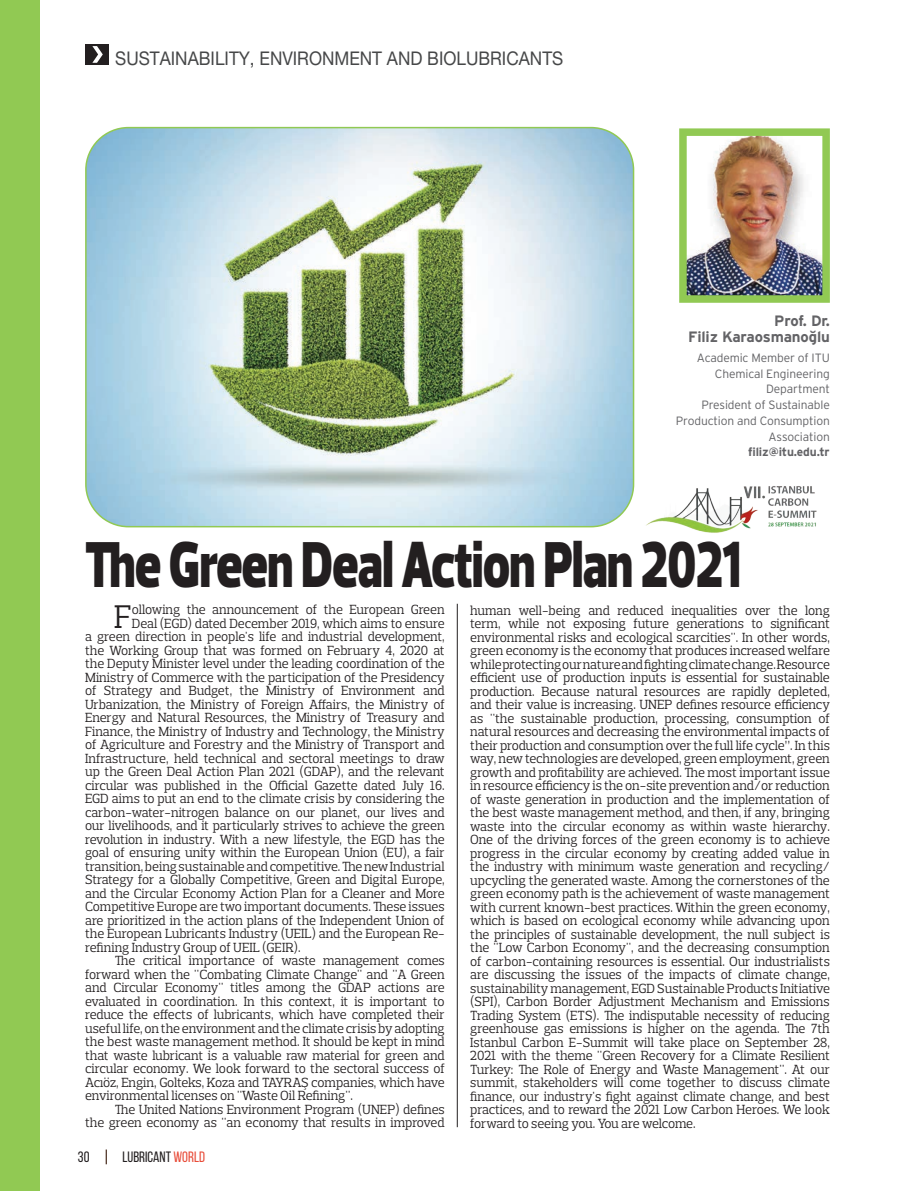
<style>
.page{position:relative;width:915px;height:1191px;background:#fff}
.page>*{position:absolute;margin:0;border:0;box-sizing:border-box;transform-origin:0 0}
.t1{font:900 66px "Prelo";letter-spacing:-.01em;color:#231f20;scale:.74 1}
.t2{font:33.3px "Prelo Slab";color:#231f20;scale:.96 1}
.t3{font:18.9px "Helvetica Neue LT Pro";color:#464748;scale:.91 1}
.t4{font:700 15px/15.8px "Interstatem";letter-spacing:-.01em;color:#636366;text-align:right}
.t5{font:15px "Bebas Neue";color:#231f20}
.t6{font:13.5px/13.5px "Prelo Slab";letter-spacing:-.01em;color:#231f20;text-align:justify;scale:.96 1}
.t7{font:300 12px/15.8px "Interstatem";letter-spacing:-.01em;color:#636366;text-align:right}
.t8{font:700 12px "Interstatem";letter-spacing:-.01em;color:#636366}
.s1{color:#e84c39}
</style>
<div class="page">
<svg style="left:106px;top:1149px;width:1px;height:15px"></svg>
<div style="left:85px;top:45px;width:23px;height:20px;background:#231f20"></div>
<svg style="left:92px;top:46px;width:11px;height:17px"></svg>
<img style="left:688px;top:137px;width:132px;height:157px">
<div style="left:679px;top:128px;width:150px;height:175px;border:8px solid #91c953"></div>
<img style="left:86px;top:128px;width:547px;height:398px">
<div style="left:85px;top:127px;width:549px;height:400px;border:2px solid #91c953;border-radius:43px"></div>
<div style="left:0;top:0;width:40px;height:1191px;background:#91c953"></div>
<hr style="left:457px;top:604px;width:1px;height:523px;background:#231f20">
<img style="left:646px;top:486px;width:171px;height:47px">
<h3 class="t3" style="left:115px;top:47px;width:493px">SUSTAINABILITY, ENVIRONMENT AND BIOLUBRICANTS</h3>
<p class="t4" style="left:688px;top:313px;width:143px">Prof. Dr.<br>Filiz Karaosmanoğlu</p>
<p class="t7" style="left:675px;top:349px;width:155px">Academic Member of ITU<br>Chemical Engineering<br>Department<br>President of Sustainable<br>Production and Consumption<br>Association</p>
<p class="t8" style="left:748px;top:445px;width:83px">filiz@itu.edu.tr</p>
<h1 class="t1" style="left:85px;top:523px;width:888px">The Green Deal Action Plan 2021</h1>
<h2 class="t2" style="left:114px;top:596px;width:20px">F</h2>
<p class="t6" style="left:132px;top:603px;width:327px">ollowing the announcement of the European Green</p>
<p class="t6" style="left:132px;top:616px;width:327px">Deal (EGD) dated December 2019, which aims to ensure</p>
<p class="t6" style="left:85px;top:630px;width:376px">a green direction in people's life and industrial development,</p>
<p class="t6" style="left:85px;top:643px;width:376px">the Working Group that was formed on February 4, 2020 at</p>
<p class="t6" style="left:85px;top:657px;width:376px">the Deputy Minister level under the leading coordination of the</p>
<p class="t6" style="left:85px;top:670px;width:376px">Ministry of Commerce with the participation of the Presidency</p>
<p class="t6" style="left:85px;top:684px;width:376px">of Strategy and Budget, the Ministry of Environment and</p>
<p class="t6" style="left:85px;top:697px;width:376px">Urbanization, the Ministry of Foreign Affairs, the Ministry of</p>
<p class="t6" style="left:85px;top:711px;width:376px">Energy and Natural Resources, the Ministry of Treasury and</p>
<p class="t6" style="left:85px;top:724px;width:376px">Finance, the Ministry of Industry and Technology, the Ministry</p>
<p class="t6" style="left:85px;top:738px;width:376px">of Agriculture and Forestry and the Ministry of Transport and</p>
<p class="t6" style="left:85px;top:751px;width:376px">Infrastructure, held technical and sectoral meetings to draw</p>
<p class="t6" style="left:85px;top:765px;width:376px">up the Green Deal Action Plan 2021 (GDAP), and the relevant</p>
<p class="t6" style="left:85px;top:778px;width:376px">circular was published in the Official Gazette dated July 16.</p>
<p class="t6" style="left:85px;top:792px;width:376px">EGD aims to put an end to the climate crisis by considering the</p>
<p class="t6" style="left:85px;top:805px;width:376px">carbon-water-nitrogen balance on our planet, our lives and</p>
<p class="t6" style="left:85px;top:819px;width:376px">our livelihoods, and it particularly strives to achieve the green</p>
<p class="t6" style="left:85px;top:832px;width:376px">revolution in industry. With a new lifestyle, the EGD has the</p>
<p class="t6" style="left:85px;top:846px;width:376px">goal of ensuring unity within the European Union (EU), a fair</p>
<p class="t6" style="left:85px;top:859px;width:376px">transition, being sustainable and competitive. The new Industrial</p>
<p class="t6" style="left:85px;top:873px;width:376px">Strategy for a Globally Competitive, Green and Digital Europe,</p>
<p class="t6" style="left:85px;top:886px;width:376px">and the Circular Economy Action Plan for a Cleaner and More</p>
<p class="t6" style="left:85px;top:900px;width:376px">Competitive Europe are two important documents. These issues</p>
<p class="t6" style="left:85px;top:913px;width:376px">are prioritized in the action plans of the Independent Union of</p>
<p class="t6" style="left:85px;top:927px;width:376px">the European Lubricants Industry (UEIL) and the European Re-</p>
<p class="t6" style="left:85px;top:940px;width:226px">refining Industry Group of UEIL (GEIR).</p>
<p class="t6" style="left:115px;top:954px;width:345px">The critical importance of waste management comes</p>
<p class="t6" style="left:85px;top:967px;width:376px">forward when the "Combating Climate Change" and "A Green</p>
<p class="t6" style="left:85px;top:981px;width:376px">and Circular Economy" titles among the GDAP actions are</p>
<p class="t6" style="left:85px;top:994px;width:376px">evaluated in coordination. In this context, it is important to</p>
<p class="t6" style="left:85px;top:1008px;width:376px">reduce the effects of lubricants, which have completed their</p>
<p class="t6" style="left:85px;top:1021px;width:376px">useful life, on the environment and the climate crisis by adopting</p>
<p class="t6" style="left:85px;top:1035px;width:376px">the best waste management method. It should be kept in mind</p>
<p class="t6" style="left:85px;top:1048px;width:376px">that waste lubricant is a valuable raw material for green and</p>
<p class="t6" style="left:85px;top:1062px;width:376px">circular economy. We look forward to the sectoral success of</p>
<p class="t6" style="left:85px;top:1075px;width:376px">Acıöz, Engin, Golteks, Koza and TAYRAŞ companies, which have</p>
<p class="t6" style="left:85px;top:1089px;width:280px">environmental licenses on "Waste Oil Refining".</p>
<p class="t6" style="left:115px;top:1102px;width:345px">The United Nations Environment Program (UNEP) defines</p>
<p class="t6" style="left:85px;top:1116px;width:376px">the green economy as "an economy that results in improved</p>
<p class="t5" style="left:78px;top:1148px;width:13px">30</p>
<p class="t5" style="left:122px;top:1148px;width:84px">LUBRICANT <span class="s1">WORLD</span></p>
<p class="t6" style="left:470px;top:603px;width:376px">human well-being and reduced inequalities over the long term, while not exposing future generations to significant environmental risks and ecological scarcities". In other words, green economy is the economy that produces increased welfare while protecting our nature and fighting climate change. Resource efficient use of production inputs is essential for sustainable production. Because natural resources are rapidly depleted, and their value is increasing. UNEP defines resource efficiency as "the sustainable production, processing, consumption of natural resources and decreasing the environmental impacts of their production and consumption over the full life cycle”. In this way, new technologies are developed, green employment, green growth and profitability are achieved. The most important issue in resource efficiency is the on-site prevention and/or reduction of waste generation in production and the implementation of the best waste management method, and then, if any, bringing waste into the circular economy as within waste hierarchy.<br>One of the driving forces of the green economy is to achieve progress in the circular economy by creating added value in the industry with minimum waste generation and recycling/ upcycling the generated waste. Among the cornerstones of the green economy path is the achievement of waste management with current known-best practices. Within the green economy, which is based on ecological economy while advancing upon the principles of sustainable development, the null subject is the "Low Carbon Economy", and the decreasing consumption of carbon-containing resources is essential. Our industrialists are discussing the issues of the impacts of climate change, sustainability management, EGD Sustainable Products Initiative (SPI), Carbon Border Adjustment Mechanism and Emissions Trading System (ETS). The indisputable necessity of reducing greenhouse gas emissions is higher on the agenda. The 7th Istanbul Carbon E-Summit will take place on September 28, 2021 with the theme "Green Recovery for a Climate Resilient Turkey: The Role of Energy and Waste Management". At our summit, stakeholders will come together to discuss climate finance, our industry's fight against climate change, and best practices, and to reward the 2021 Low Carbon Heroes. We look forward to seeing you. You are welcome.</p>
</div>
